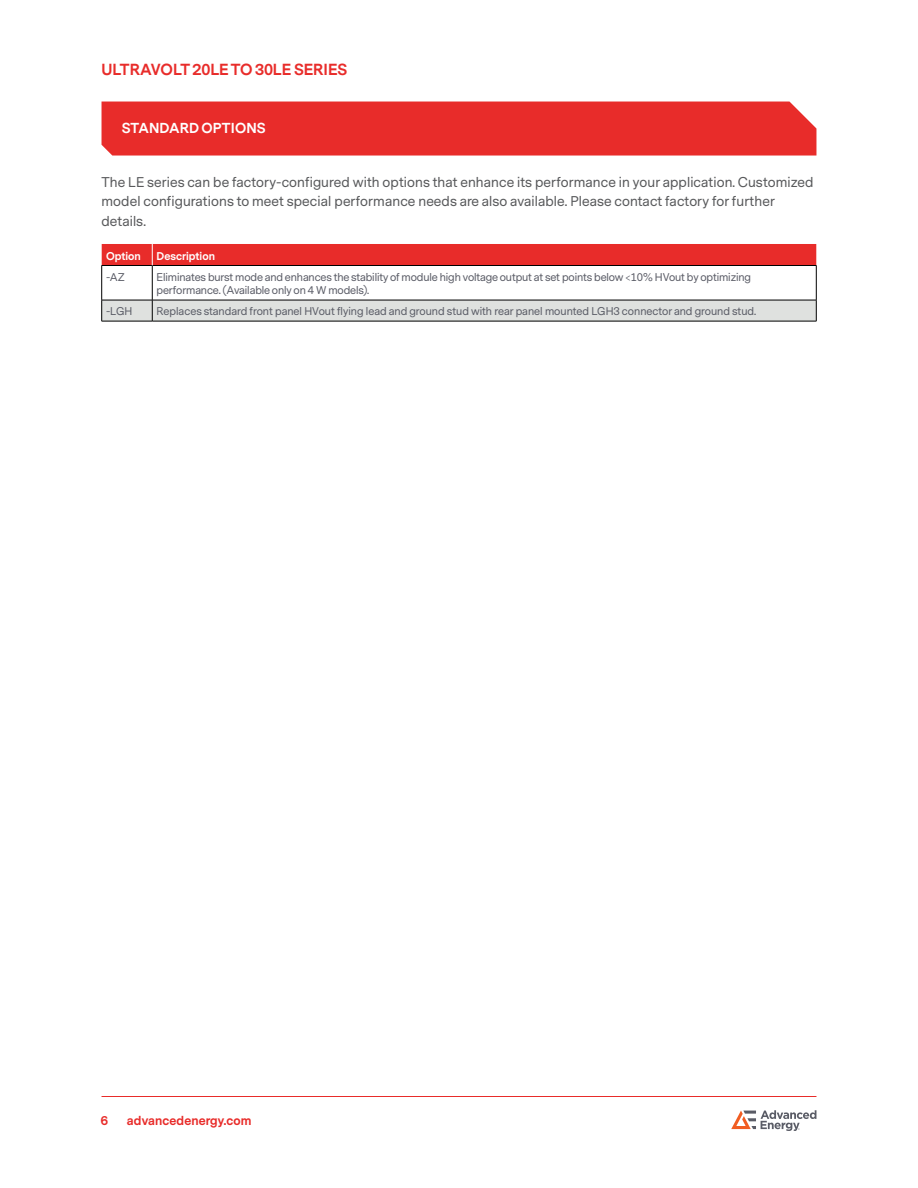
<style>
.page{position:relative;width:918px;height:1188px;background:#fff}
.page>*{position:absolute;margin:0;border:0;box-sizing:border-box;transform-origin:0 0}
.t1{font:700 15px "Messina Sans";letter-spacing:-.005em;color:#e82c2a}
.t2{font:700 13.5px "Messina Sans";letter-spacing:.01em;color:#fff}
.t3{font:13.2px/19.8px "Messina Sans";letter-spacing:.01em;color:#58595b}
.t4{font:700 12px "Messina Sans";letter-spacing:.01em;color:#e82c2a}
.t5{font:10.5px/13.5px "Messina Sans";letter-spacing:-.01em;color:#5a5c66}
.t6{font:700 10.5px "Messina Sans";color:#fff}
</style>
<div class="page">
<hr style="left:102px;top:1096px;width:714px;height:1px;background:#e82c2a">
<svg style="left:731px;top:1110px;width:85px;height:21px"></svg>
<div style="left:102px;top:102px;width:714px;height:54px;background:#e82c2a"></div>
<hr style="left:102px;top:265px;width:50px;height:1px;background:#000">
<hr style="left:101px;top:266px;width:1px;height:34px;background:#000">
<hr style="left:152px;top:265px;width:664px;height:1px;background:#000">
<hr style="left:152px;top:266px;width:1px;height:34px;background:#000">
<hr style="left:816px;top:266px;width:1px;height:34px;background:#000">
<svg style="left:101px;top:300px;width:716px;height:21px;background:#d4d5d4"></svg>
<hr style="left:102px;top:321px;width:50px;height:1px;background:#000">
<hr style="left:152px;top:321px;width:664px;height:1px;background:#000">
<div style="left:102px;top:244px;width:714px;height:21px;background:#e82c2a"></div>
<h1 class="t1" style="left:102px;top:59px;width:247px">ULTRAVOLT 20LE TO 30LE SERIES</h1>
<p class="t2" style="left:122px;top:119px;width:145px">STANDARD OPTIONS</p>
<p class="t3" style="left:102px;top:172px;width:714px">The LE series can be factory-configured with options that enhance its performance in your application. Customized model configurations to meet special performance needs are also available. Please contact factory for further details.</p>
<p class="t6" style="left:106px;top:248px;width:36px">Option</p>
<p class="t6" style="left:157px;top:248px;width:60px">Description</p>
<p class="t5" style="left:106px;top:270px;width:20px">-AZ</p>
<p class="t5" style="left:157px;top:270px;width:596px">Eliminates burst mode and enhances the stability of module high voltage output at set points below &lt;10% HVout by optimizing performance. (Available only on 4 W models).</p>
<p class="t5" style="left:106px;top:305px;width:28px">-LGH</p>
<p class="t5" style="left:157px;top:305px;width:601px">Replaces standard front panel HVout flying lead and ground stud with rear panel mounted LGH3 connector and ground stud.</p>
<p class="t4" style="left:101px;top:1113px;width:9px">6</p>
<p class="t4" style="left:127px;top:1113px;width:126px">advancedenergy.com</p>
</div>
